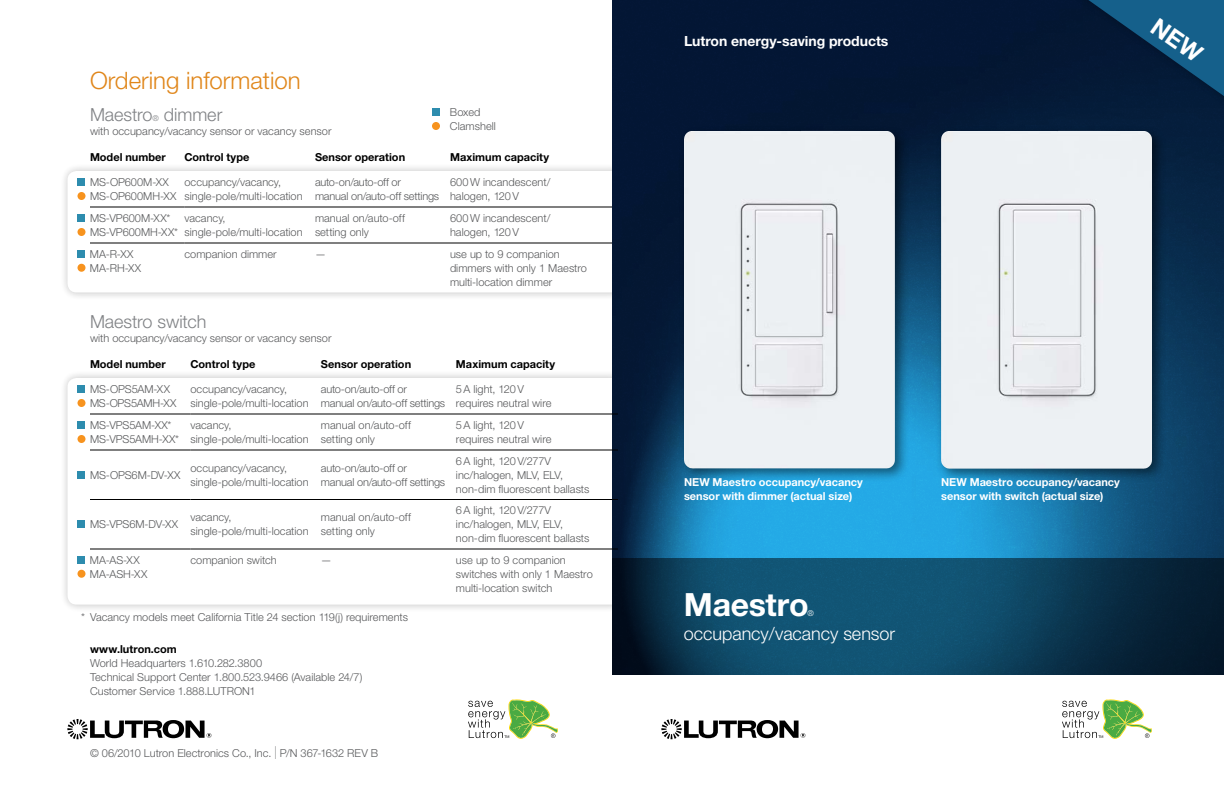
<style>
.page{position:relative;width:1224px;height:792px;background:#fff}
.page>*{position:absolute;margin:0;border:0;box-sizing:border-box;transform-origin:0 0}
.t1{font:700 32px "Helvetica Neue LT Std";letter-spacing:-.01em;color:#fff}
.t2{font:300 24px "Helvetica Neue LT Std";color:#e0861a}
.t3{font:300 18px "Helvetica Neue LT Std";letter-spacing:-.005em;color:#808285}
.t4{font:300 18px "Helvetica Neue LT Std";letter-spacing:-.005em;color:#fff}
.t5{font:700 14px "Helvetica Neue LT Std";letter-spacing:-.005em;color:#fff}
.t6{font:300 11px/14px "Helvetica Neue LT Std";color:#58595b}
.t7{font:300 11px/14px "Helvetica Neue LT Std";letter-spacing:-.02em;color:#58595b}
.t8{font:700 11px "Helvetica Neue LT Std";color:#000}
.t9{font:700 11px/14px "Helvetica Neue LT Std";color:#fff}
.t10{font:300 8px "Helvetica Neue LT Std";color:#808285}
.t11{font:300 8px "Helvetica Neue LT Std";color:#fff}
.s1{font-weight:200;font-size:18px}
</style>
<div class="page">
<div style="left:59px;top:162px;width:570px;height:139px;background:#000;opacity:.25"></div>
<div style="left:68px;top:171px;width:553px;height:121px;background:#fff;border-radius:9px"></div>
<div style="left:59px;top:369px;width:570px;height:244px;background:#000;opacity:.25"></div>
<div style="left:68px;top:378px;width:553px;height:227px;background:#fff;border-radius:9px"></div>
<img style="left:612px;top:0;width:612px;height:558px">
<svg style="left:612px;top:558px;width:612px;height:117px;background:#0c3d59"></svg>
<div style="left:678px;top:125px;width:231px;height:358px;background:#000;opacity:.5"></div>
<div style="left:684px;top:131px;width:211px;height:337px;background:#ecf0f3"></div>
<div style="left:935px;top:125px;width:231px;height:358px;background:#000;opacity:.5"></div>
<div style="left:941px;top:131px;width:211px;height:338px;background:#edf0f3"></div>
<svg style="left:67px;top:719px;width:144px;height:20px"></svg>
<svg style="left:661px;top:719px;width:144px;height:20px"></svg>
<svg style="left:468px;top:699px;width:90px;height:40px"></svg>
<svg style="left:1062px;top:699px;width:90px;height:40px"></svg>
<div style="left:1069px;top:0;width:155px;height:109px;background:#041b38"></div>
<hr style="left:90px;top:414px;width:100px;height:1px;background:#000">
<hr style="left:190px;top:414px;width:131px;height:1px;background:#000">
<hr style="left:321px;top:414px;width:135px;height:1px;background:#000">
<hr style="left:456px;top:414px;width:162px;height:1px;background:#000">
<hr style="left:90px;top:450px;width:100px;height:1px;background:#000">
<hr style="left:190px;top:450px;width:131px;height:1px;background:#000">
<hr style="left:321px;top:450px;width:135px;height:1px;background:#000">
<hr style="left:456px;top:450px;width:162px;height:1px;background:#000">
<hr style="left:90px;top:499px;width:100px;height:1px;background:#000">
<hr style="left:190px;top:499px;width:131px;height:1px;background:#000">
<hr style="left:321px;top:499px;width:135px;height:1px;background:#000">
<hr style="left:456px;top:499px;width:162px;height:1px;background:#000">
<hr style="left:90px;top:549px;width:100px;height:1px;background:#000">
<hr style="left:190px;top:549px;width:131px;height:1px;background:#000">
<hr style="left:321px;top:549px;width:135px;height:1px;background:#000">
<hr style="left:456px;top:549px;width:162px;height:1px;background:#000">
<div style="left:78px;top:385px;width:8px;height:8px;background:#2d8cae"></div>
<div style="left:78px;top:399px;width:8px;height:8px;background:#f7931e;border-radius:50%"></div>
<div style="left:78px;top:421px;width:8px;height:8px;background:#2d8cae"></div>
<div style="left:78px;top:435px;width:8px;height:8px;background:#f7931e;border-radius:50%"></div>
<div style="left:78px;top:471px;width:8px;height:8px;background:#2d8cae"></div>
<div style="left:78px;top:520px;width:8px;height:8px;background:#2d8cae"></div>
<div style="left:78px;top:556px;width:8px;height:8px;background:#2d8cae"></div>
<div style="left:78px;top:570px;width:8px;height:8px;background:#f7931e;border-radius:50%"></div>
<hr style="left:90px;top:207px;width:94px;height:1px;background:#000">
<hr style="left:184px;top:207px;width:131px;height:1px;background:#000">
<hr style="left:315px;top:207px;width:135px;height:1px;background:#000">
<hr style="left:450px;top:207px;width:162px;height:1px;background:#000">
<hr style="left:90px;top:243px;width:94px;height:1px;background:#000">
<hr style="left:184px;top:243px;width:131px;height:1px;background:#000">
<hr style="left:315px;top:243px;width:135px;height:1px;background:#000">
<hr style="left:450px;top:243px;width:162px;height:1px;background:#000">
<div style="left:78px;top:178px;width:8px;height:8px;background:#2d8cae"></div>
<div style="left:78px;top:192px;width:8px;height:8px;background:#f7931e;border-radius:50%"></div>
<div style="left:78px;top:214px;width:8px;height:8px;background:#2d8cae"></div>
<div style="left:78px;top:228px;width:8px;height:8px;background:#f7931e;border-radius:50%"></div>
<div style="left:78px;top:250px;width:8px;height:8px;background:#2d8cae"></div>
<div style="left:78px;top:264px;width:8px;height:8px;background:#f7931e;border-radius:50%"></div>
<div style="left:432px;top:108px;width:8px;height:8px;background:#2d8cae"></div>
<div style="left:432px;top:122px;width:8px;height:8px;background:#f7931e;border-radius:50%"></div>
<svg style="left:1088px;top:0;width:136px;height:96px"></svg>
<h2 class="t2" style="left:90px;top:66px;width:212px">Ordering information</h2>
<h3 class="t3" style="left:90px;top:103px;width:64px">Maestro</h3>
<p class="t10" style="left:153px;top:114px;width:8px">®</p>
<h3 class="t3" style="left:164px;top:103px;width:60px">dimmer</h3>
<p class="t6" style="left:90px;top:124px;width:243px">with occupancy/vacancy sensor or vacancy sensor</p>
<p class="t8" style="left:90px;top:150px;width:77px">Model number</p>
<p class="t8" style="left:185px;top:150px;width:66px">Control type</p>
<p class="t8" style="left:315px;top:150px;width:92px">Sensor operation</p>
<p class="t8" style="left:450px;top:150px;width:101px">Maximum capacity</p>
<p class="t6" style="left:90px;top:175px;width:88px">MS-OP600M-XX<br>MS-OP600MH-XX</p>
<p class="t6" style="left:185px;top:175px;width:120px">occupancy/vacancy, single-pole/multi-location</p>
<p class="t7" style="left:315px;top:175px;width:126px">auto-on/auto-off or<br>manual on/auto-off settings</p>
<p class="t6" style="left:450px;top:175px;width:102px">600W incandescent/ halogen, 120V</p>
<p class="t6" style="left:90px;top:211px;width:89px">MS-VP600M-XX*<br>MS-VP600MH-XX*</p>
<p class="t6" style="left:185px;top:211px;width:120px">vacancy, single-pole/multi-location</p>
<p class="t6" style="left:315px;top:211px;width:91px">manual on/auto-off setting only</p>
<p class="t6" style="left:450px;top:211px;width:102px">600W incandescent/ halogen, 120V</p>
<p class="t6" style="left:90px;top:247px;width:53px">MA-R-XX<br>MA-RH-XX</p>
<p class="t6" style="left:184px;top:247px;width:94px">companion dimmer</p>
<p class="t6" style="left:315px;top:247px;width:12px">—</p>
<p class="t6" style="left:450px;top:247px;width:138px">use up to 9 companion dimmers with only 1 Maestro multi-location dimmer</p>
<p class="t6" style="left:450px;top:105px;width:47px">Boxed<br>Clamshell</p>
<h3 class="t3" style="left:90px;top:310px;width:118px">Maestro switch</h3>
<p class="t6" style="left:90px;top:331px;width:243px">with occupancy/vacancy sensor or vacancy sensor</p>
<p class="t8" style="left:90px;top:357px;width:77px">Model number</p>
<p class="t8" style="left:190px;top:357px;width:66px">Control type</p>
<p class="t8" style="left:321px;top:357px;width:92px">Sensor operation</p>
<p class="t8" style="left:456px;top:357px;width:101px">Maximum capacity</p>
<p class="t6" style="left:90px;top:382px;width:88px">MS-OPS5AM-XX<br>MS-OPS5AMH-XX</p>
<p class="t6" style="left:190px;top:382px;width:120px">occupancy/vacancy, single-pole/multi-location</p>
<p class="t7" style="left:321px;top:382px;width:126px">auto-on/auto-off or<br>manual on/auto-off settings</p>
<p class="t6" style="left:456px;top:382px;width:97px">5A light, 120V requires neutral wire</p>
<p class="t6" style="left:90px;top:418px;width:91px">MS-VPS5AM-XX*<br>MS-VPS5AMH-XX*</p>
<p class="t6" style="left:190px;top:418px;width:120px">vacancy, single-pole/multi-location</p>
<p class="t6" style="left:321px;top:418px;width:91px">manual on/auto-off setting only</p>
<p class="t6" style="left:456px;top:418px;width:97px">5A light, 120V requires neutral wire</p>
<p class="t6" style="left:90px;top:468px;width:92px">MS-OPS6M-DV-XX</p>
<p class="t6" style="left:190px;top:461px;width:120px">occupancy/vacancy, single-pole/multi-location</p>
<p class="t7" style="left:321px;top:461px;width:126px">auto-on/auto-off or<br>manual on/auto-off settings</p>
<p class="t6" style="left:456px;top:454px;width:135px">6A light, 120V/277V inc/halogen, MLV, ELV, non-dim fluorescent ballasts</p>
<p class="t6" style="left:90px;top:517px;width:90px">MS-VPS6M-DV-XX</p>
<p class="t6" style="left:190px;top:510px;width:120px">vacancy, single-pole/multi-location</p>
<p class="t6" style="left:321px;top:510px;width:91px">manual on/auto-off setting only</p>
<p class="t6" style="left:456px;top:503px;width:135px">6A light, 120V/277V inc/halogen, MLV, ELV, non-dim fluorescent ballasts</p>
<p class="t6" style="left:90px;top:553px;width:59px">MA-AS-XX<br>MA-ASH-XX</p>
<p class="t6" style="left:190px;top:553px;width:88px">companion switch</p>
<p class="t6" style="left:321px;top:553px;width:12px">—</p>
<p class="t6" style="left:456px;top:553px;width:138px">use up to 9 companion switches with only 1 Maestro multi-location switch</p>
<p class="t6" style="left:81px;top:610px;width:329px">* Vacancy models meet California Title 24 section 119(j) requirements</p>
<p class="t8" style="left:90px;top:643px;width:88px">www.lutron.com</p>
<p class="t6" style="left:90px;top:656px;width:274px">World Headquarters 1.610.282.3800<br>Technical Support Center 1.800.523.9466 (Available 24/7)<br>Customer Service 1.888.LUTRON1</p>
<p class="t6" style="left:90px;top:745px;width:290px">© 06/2010 Lutron Electronics Co., Inc. <span class="s1">I</span> P/N 367-1632 REV B</p>
<p class="t5" style="left:684px;top:32px;width:206px">Lutron energy-saving products</p>
<p class="t9" style="left:684px;top:474px;width:180px">NEW Maestro occupancy/vacancy sensor with dimmer (actual size)</p>
<p class="t9" style="left:941px;top:474px;width:180px">NEW Maestro occupancy/vacancy sensor with switch (actual size)</p>
<h1 class="t1" style="left:684px;top:585px;width:126px">Maestro</h1>
<p class="t11" style="left:808px;top:608px;width:8px">®</p>
<h3 class="t4" style="left:684px;top:623px;width:213px">occupancy/vacancy sensor</h3>
</div>
